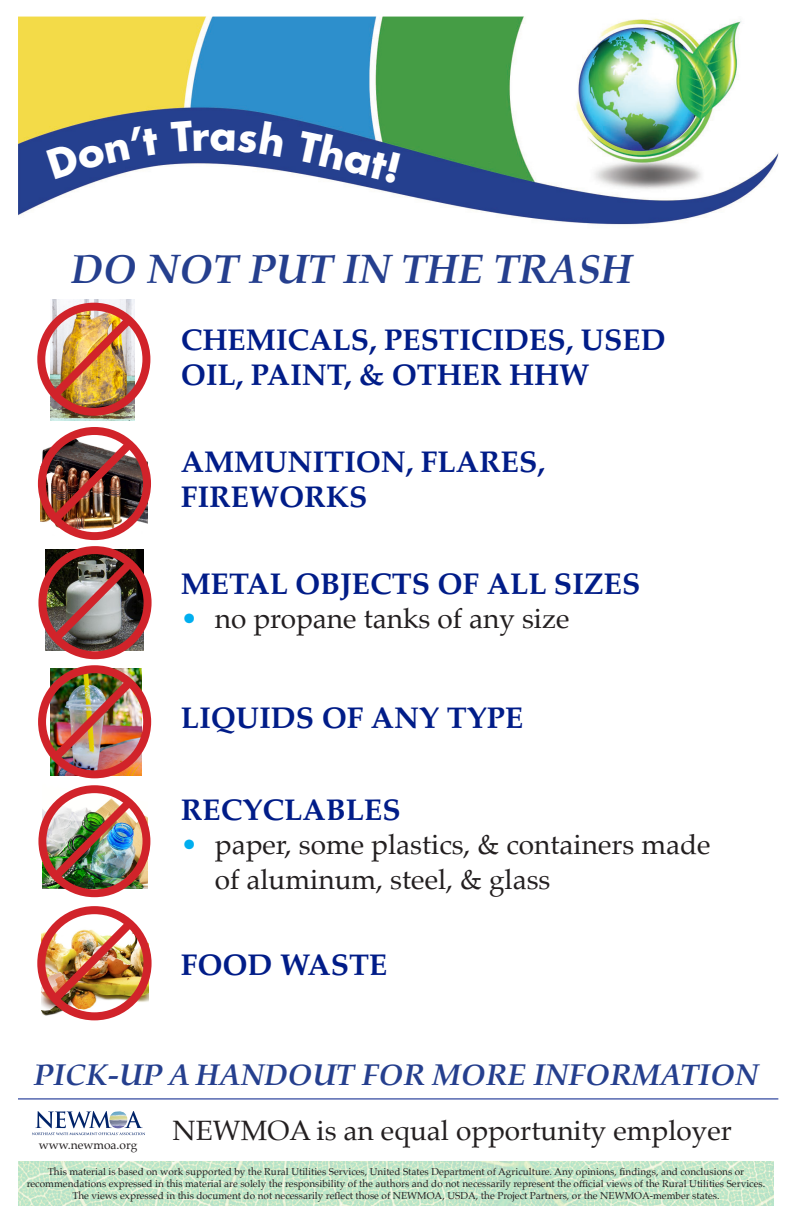
<style>
.page{position:relative;width:792px;height:1224px;background:#fff}
.page>*{position:absolute;margin:0;border:0;box-sizing:border-box;transform-origin:0 0}
.headline{font:italic 700 41px "Palatino";color:#253f8e}
.body_text{font:700 30px/35px "Palatino";color:#001c88}
.headline-2{font:italic 700 30px "Palatino";color:#253f8e}
.body_text-2{font:28px/35px "Palatino";color:#231f20}
.body_text-3{font:12px "Palatino";color:#231f20}
.body_text-4{font:10px/12px "Palatino";color:#231f20;text-align:center}
.s1{color:#00aeef}
</style>
<div class="page">
<img style="left:18px;top:16px;width:760px;height:209px">
<img style="left:42px;top:906px;width:106px;height:115px">
<div style="left:37px;top:906px;width:115px;height:114px;border:8px solid #d1232a;border-radius:50%"></div>
<img style="left:43px;top:913px;width:97px;height:98px">
<img style="left:46px;top:550px;width:97px;height:100px">
<div style="left:38px;top:546px;width:114px;height:113px;border:8px solid #d1232a;border-radius:50%"></div>
<img style="left:44px;top:553px;width:96px;height:97px">
<img style="left:51px;top:668px;width:91px;height:107px">
<div style="left:38px;top:665px;width:113px;height:113px;border:8px solid #d1232a;border-radius:50%"></div>
<img style="left:44px;top:672px;width:96px;height:97px">
<img style="left:51px;top:300px;width:83px;height:121px">
<div style="left:37px;top:303px;width:113px;height:113px;border:8px solid #d1232a;border-radius:50%"></div>
<img style="left:43px;top:310px;width:96px;height:96px">
<img style="left:40px;top:449px;width:108px;height:86px">
<div style="left:38px;top:427px;width:113px;height:113px;border:8px solid #d1232a;border-radius:50%"></div>
<img style="left:44px;top:434px;width:96px;height:97px">
<img style="left:43px;top:785px;width:104px;height:103px">
<div style="left:38px;top:785px;width:112px;height:112px;border:8px solid #d1232a;border-radius:50%"></div>
<img style="left:44px;top:792px;width:95px;height:96px">
<img style="left:18px;top:1161px;width:756px;height:45px">
<svg style="left:32px;top:1111px;width:113px;height:24px"></svg>
<img style="left:109px;top:1111px;width:18px;height:17px;border-radius:9px">
<hr style="left:18px;top:1098px;width:760px;height:1px;background:#001c88">
<svg style="left:46px;top:126px;width:113px;height:53px;background:#374f95"></svg>
<div style="left:171px;top:121px;width:115px;height:36px;background:#25408f"></div>
<svg style="left:296px;top:131px;width:105px;height:53px;background:#355394"></svg>
<p class="headline" style="left:71px;top:235px;width:563px">DO NOT PUT IN THE TRASH</p>
<p class="body_text" style="left:181px;top:322px;width:486px">CHEMICALS, PESTICIDES, USED<br>OIL, PAINT, &amp; OTHER HHW</p>
<p class="body_text" style="left:181px;top:444px;width:366px">AMMUNITION, FLARES,<br>FIREWORKS</p>
<p class="body_text" style="left:181px;top:566px;width:461px">METAL OBJECTS OF ALL SIZES</p>
<p class="body_text-2" style="left:181px;top:601px;width:390px"><span class="s1">•</span> no propane tanks of any size</p>
<p class="body_text" style="left:181px;top:699px;width:344px">LIQUIDS OF ANY TYPE</p>
<p class="body_text" style="left:181px;top:791px;width:221px">RECYCLABLES</p>
<p class="body_text-2" style="left:215px;top:827px;width:497px;text-indent:-34px"><span class="s1">•</span> paper, some plastics, &amp; containers made of aluminum, steel, &amp; glass</p>
<p class="body_text" style="left:181px;top:946px;width:208px">FOOD WASTE</p>
<p class="headline-2" style="left:34px;top:1050px;width:726px">PICK-UP A HANDOUT FOR MORE INFORMATION</p>
<p class="body_text-2" style="left:172px;top:1113px;width:561px">NEWMOA is an equal opportunity employer</p>
<p class="body_text-3" style="left:39px;top:1135px;width:100px">www.newmoa.org</p>
<p class="body_text-4" style="left:27px;top:1166px;width:740px">This material is based on work supported by the Rural Utilities Services, United States Department of Agriculture. Any opinions, findings, and conclusions or recommendations expressed in this material are solely the responsibility of the authors and do not necessarily represent the official views of the Rural Utilities Services.<br>The views expressed in this document do not necessarily reflect those of NEWMOA, USDA, the Project Partners, or the NEWMOA-member states.</p>
</div>
